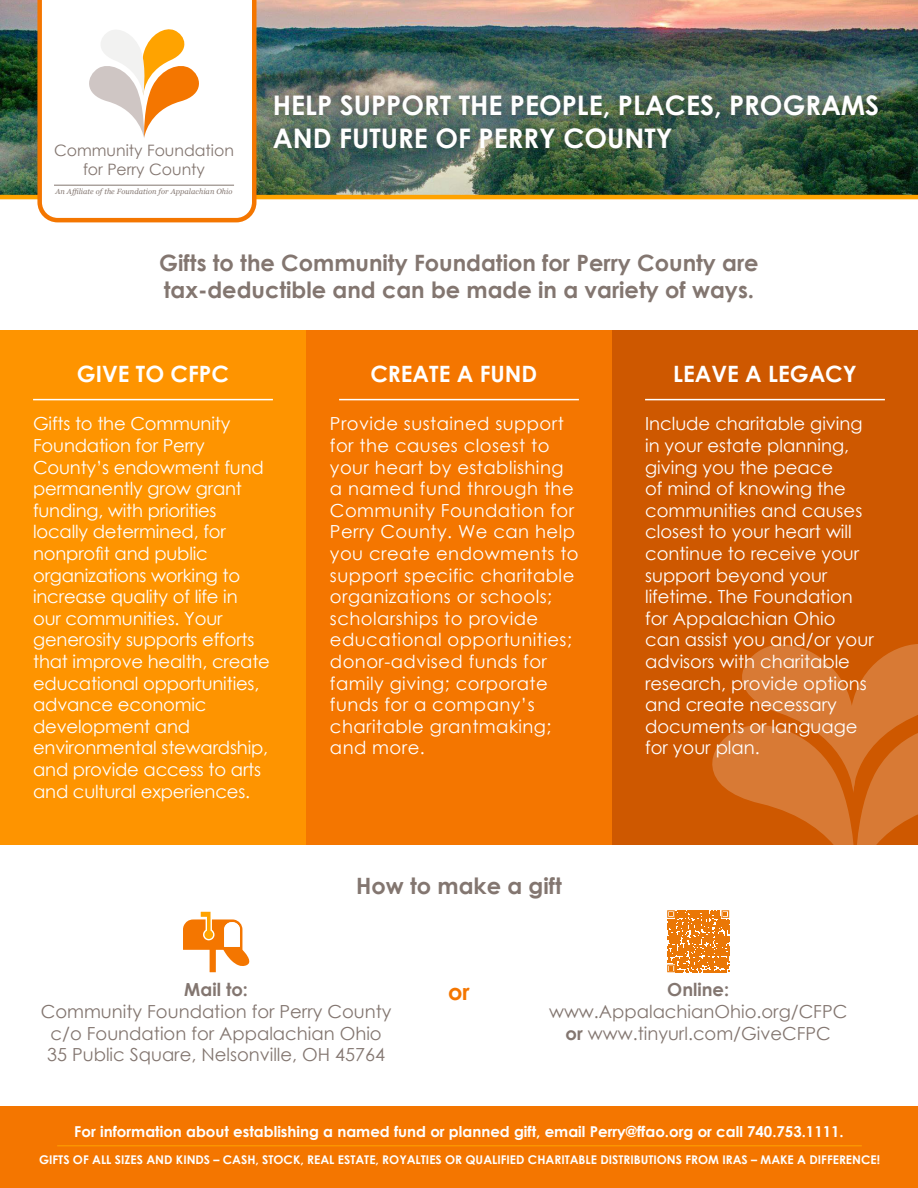
<style>
.page{position:relative;width:918px;height:1188px;background:#fff}
.page>*{position:absolute;margin:0;border:0;box-sizing:border-box;transform-origin:0 0}
.t1{font:700 27px "Century Gothic";color:#fff}
.t2{font:700 22.5px/27px "Century Gothic";color:#837670}
.t3{font:700 22.5px "Century Gothic";color:#fff}
.t4{font:700 22.5px "Century Gothic";color:#f47600}
.t5{font:18px/21.6px "Century Gothic";color:#fff}
.t6{font:18px/21.6px "Century Gothic";letter-spacing:.025em;color:#fff}
.t7{font:18px/21.6px "Century Gothic";color:#837670;text-align:center}
.t8{font:15.75px "Century Gothic";color:#837670}
.t9{font:700 15px "Century Gothic";color:#fff}
.t10{font:700 12px "Century Gothic";color:#fff}
.t11{font:italic 7.5px "Georgia";letter-spacing:.01em;color:#837670}
.s1{font-weight:700}
</style>
<div class="page">
<div style="left:0;top:1106px;width:918px;height:82px;background:#f47600"></div>
<div style="left:0;top:330px;width:306px;height:515px;background:#fe9400"></div>
<div style="left:306px;top:330px;width:306px;height:515px;background:#f47600"></div>
<div style="left:612px;top:330px;width:306px;height:515px;background:#ce5800"></div>
<svg style="left:712px;top:644px;width:206px;height:201px"></svg>
<hr style="left:33px;top:399px;width:240px;height:1px;background:#fff">
<hr style="left:57px;top:1145px;width:805px;height:1px;background:#ffa300">
<hr style="left:339px;top:399px;width:240px;height:1px;background:#fff">
<hr style="left:645px;top:399px;width:240px;height:1px;background:#fff">
<img style="left:0;top:0;width:918px;height:199px">
<div style="left:266px;top:87px;width:620px;height:69px;background:#231f20;opacity:.35"></div>
<svg style="left:183px;top:912px;width:66px;height:60px"></svg>
<svg style="left:667px;top:910px;width:62px;height:62px;background:#ed8c2c"></svg>
<svg style="left:37px;top:0;width:219px;height:222px"></svg>
<svg style="left:83px;top:26px;width:122px;height:113px"></svg>
<hr style="left:54px;top:185px;width:180px;height:1px;background:#837670">
<p class="t8" style="left:54px;top:139px;width:181px">Community Foundation</p>
<p class="t8" style="left:83px;top:158px;width:124px">for Perry County</p>
<p class="t11" style="left:55px;top:187px;width:179px">An Affiliate of the Foundation for Appalachian Ohio</p>
<p class="t1" style="left:273px;top:85px;width:608px">HELP SUPPORT THE PEOPLE, PLACES, PROGRAMS</p>
<p class="t1" style="left:273px;top:118px;width:401px">AND FUTURE OF PERRY COUNTY</p>
<p class="t2" style="left:159px;top:249px;width:601px">Gifts to the Community Foundation for Perry County are tax-deductible and can be made in a variety of ways.</p>
<p class="t3" style="left:77px;top:357px;width:154px">GIVE TO CFPC</p>
<p class="t5" style="left:33px;top:413px;width:238px">Gifts to the Community<br>Foundation for Perry<br>County’s endowment fund permanently grow grant funding, with priorities locally determined, for nonprofit and public organizations working to increase quality of life in our communities. Your generosity supports efforts that improve health, create educational opportunities, advance economic development and environmental stewardship, and provide access to arts and cultural experiences.</p>
<p class="t6" style="left:330px;top:413px;width:250px">Provide sustained support for the causes closest to your heart by establishing a named fund through the<br>Community Foundation for<br>Perry County. We can help you create endowments to support specific charitable organizations or schools; scholarships to provide educational opportunities; donor-advised funds for family giving; corporate funds for a company’s charitable grantmaking; and more.</p>
<p class="t5" style="left:645px;top:413px;width:230px">Include charitable giving in your estate planning, giving you the peace<br>of mind of knowing the communities and causes closest to your heart will continue to receive your support beyond your lifetime. The Foundation for Appalachian Ohio can assist you and/or your advisors with charitable research, provide options and create necessary documents or language for your plan.</p>
<p class="t3" style="left:370px;top:357px;width:168px">CREATE A FUND</p>
<p class="t3" style="left:673px;top:357px;width:185px">LEAVE A LEGACY</p>
<p class="t2" style="left:356px;top:871px;width:207px">How to make a gift</p>
<p class="t7" style="left:41px;top:979px;width:352px"><span class="s1">Mail to:<br></span>Community Foundation for Perry County c/o Foundation for Appalachian Ohio<br>35 Public Square, Nelsonville, OH 45764</p>
<p class="t7" style="left:549px;top:979px;width:300px"><span class="s1">Online: </span>www.AppalachianOhio.org/CFPC <span class="s1">or</span> www.tinyurl.com/GiveCFPC</p>
<p class="t4" style="left:448px;top:975px;width:23px">or</p>
<p class="t9" style="left:74px;top:1120px;width:771px">For information about establishing a named fund or planned gift, email Perry@ffao.org or call 740.753.1111.</p>
<p class="t10" style="left:39px;top:1151px;width:842px">GIFTS OF ALL SIZES AND KINDS – CASH, STOCK, REAL ESTATE, ROYALTIES OR QUALIFIED CHARITABLE DISTRIBUTIONS FROM IRAS – MAKE A DIFFERENCE!</p>
</div>
